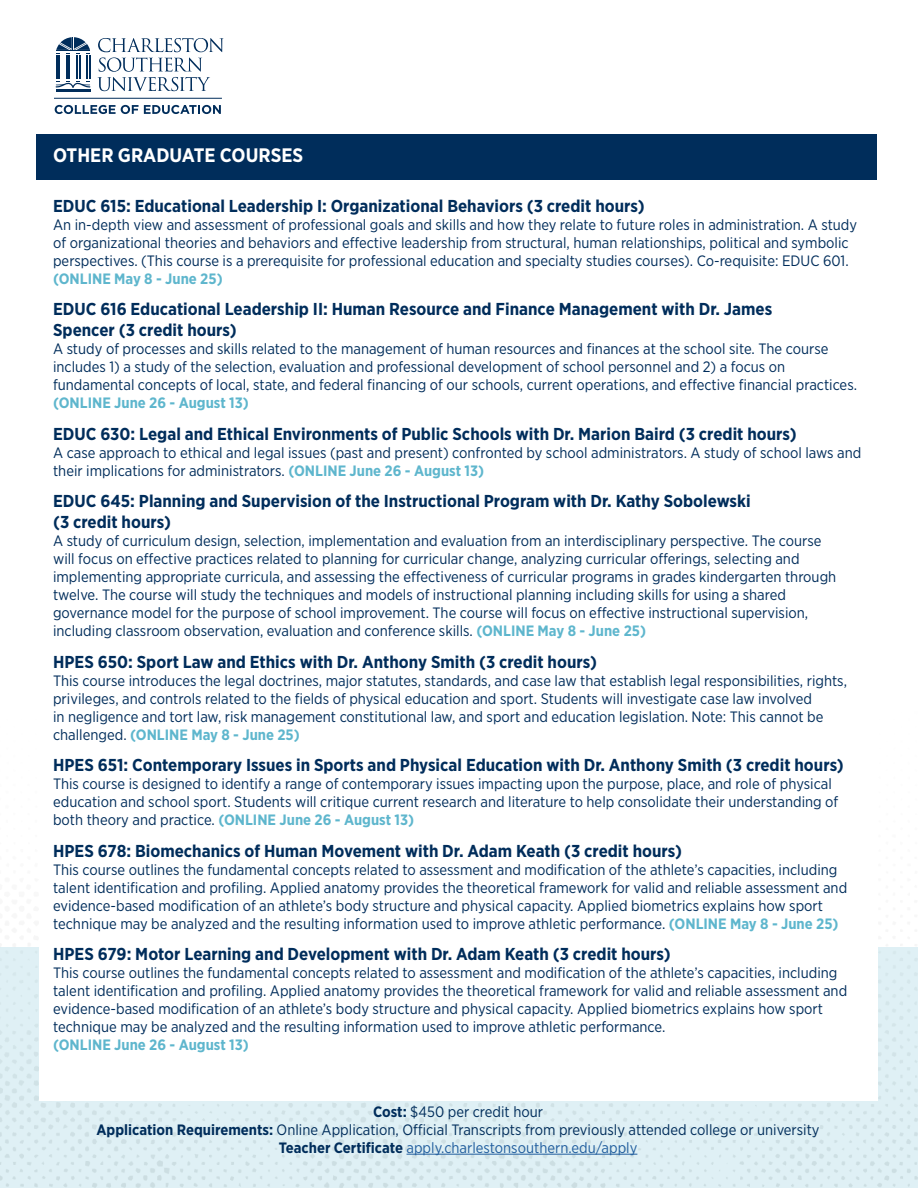
<style>
.page{position:relative;width:918px;height:1188px;background:#fff}
.page>*{position:absolute;margin:0;border:0;box-sizing:border-box;transform-origin:0 0}
.t1{font:700 19.5px "Gotham Narrow";color:#fff}
.t2{font:700 17.25px/21px "Gotham Narrow";color:#002d5b}
.t3{font:15px/18px "Gotham Narrow";color:#002d5b}
.t4{font:700 15px "Gotham Narrow";color:#5eb6cd}
.s1{font-weight:700;color:#5eb6cd}
.s2{font-weight:700}
.s3{color:#215e9e}
</style>
<div class="page">
<svg style="left:0;top:947px;width:918px;height:241px;background:#ddeef2"></svg>
<div style="left:39px;top:139px;width:838px;height:961px;background:#fff"></div>
<div style="left:36px;top:135px;width:841px;height:45px;background:#002d5b"></div>
<hr style="left:407px;top:1154px;width:230px;height:1px;background:#215e9e">
<svg style="left:98px;top:38px;width:126px;height:53px"></svg>
<hr style="left:56px;top:89px;width:34px;height:3px;background:#002d5b">
<svg style="left:56px;top:37px;width:34px;height:51px"></svg>
<hr style="left:54px;top:98px;width:168px;height:1px;background:#002d5b">
<svg style="left:55px;top:105px;width:166px;height:9px"></svg>
<h1 class="t1" style="left:53px;top:143px;width:252px">OTHER GRADUATE COURSES</h1>
<p class="t2" style="left:53px;top:195px;width:593px">EDUC 615: Educational Leadership I: Organizational Behaviors (3 credit hours)</p>
<p class="t3" style="left:53px;top:215px;width:806px">An in-depth view and assessment of professional goals and skills and how they relate to future roles in administration. A study of organizational theories and behaviors and effective leadership from structural, human relationships, political and symbolic perspectives. (This course is a prerequisite for professional education and specialty studies courses). Co-requisite: EDUC 601.</p>
<p class="t4" style="left:53px;top:269px;width:171px">(ONLINE May 8 - June 25)</p>
<p class="t2" style="left:53px;top:299px;width:721px">EDUC 616 Educational Leadership II: Human Resource and Finance Management with Dr. James<br>Spencer (3 credit hours)</p>
<p class="t3" style="left:53px;top:340px;width:806px">A study of processes and skills related to the management of human resources and finances at the school site. The course includes 1) a study of the selection, evaluation and professional development of school personnel and 2) a focus on fundamental concepts of local, state, and federal financing of our schools, current operations, and effective financial practices.</p>
<p class="t4" style="left:53px;top:393px;width:197px">(ONLINE June 26 - August 13)</p>
<p class="t2" style="left:53px;top:423px;width:745px">EDUC 630: Legal and Ethical Environments of Public Schools with Dr. Marion Baird (3 credit hours)</p>
<p class="t3" style="left:53px;top:443px;width:810px">A case approach to ethical and legal issues (past and present) confronted by school administrators. A study of school laws and their implications for administrators. <span class="s1">(ONLINE June 26 - August 13)</span></p>
<p class="t2" style="left:53px;top:491px;width:699px">EDUC 645: Planning and Supervision of the Instructional Program with Dr. Kathy Sobolewski (3 credit hours)</p>
<p class="t3" style="left:53px;top:532px;width:785px">A study of curriculum design, selection, implementation and evaluation from an interdisciplinary perspective. The course will focus on effective practices related to planning for curricular change, analyzing curricular offerings, selecting and implementing appropriate curricula, and assessing the effectiveness of curricular programs in grades kindergarten through twelve. The course will study the techniques and models of instructional planning including skills for using a shared governance model for the purpose of school improvement. The course will focus on effective instructional supervision, including classroom observation, evaluation and conference skills. <span class="s1">(ONLINE May 8 - June 25)</span></p>
<p class="t2" style="left:53px;top:651px;width:545px">HPES 650: Sport Law and Ethics with Dr. Anthony Smith (3 credit hours)</p>
<p class="t3" style="left:53px;top:671px;width:795px">This course introduces the legal doctrines, major statutes, standards, and case law that establish legal responsibilities, rights, privileges, and controls related to the fields of physical education and sport. Students will investigate case law involved<br>in negligence and tort law, risk management constitutional law, and sport and education legislation. Note: This cannot be challenged. <span class="s1">(ONLINE May 8 - June 25)</span></p>
<p class="t2" style="left:53px;top:755px;width:792px">HPES 651: Contemporary Issues in Sports and Physical Education with Dr. Anthony Smith (3 credit hours)</p>
<p class="t3" style="left:53px;top:775px;width:787px">This course is designed to identify a range of contemporary issues impacting upon the purpose, place, and role of physical education and school sport. Students will critique current research and literature to help consolidate their understanding of both theory and practice. <span class="s1">(ONLINE June 26 - August 13)</span></p>
<p class="t2" style="left:53px;top:840px;width:631px">HPES 678: Biomechanics of Human Movement with Dr. Adam Keath (3 credit hours)</p>
<p class="t3" style="left:53px;top:860px;width:796px">This course outlines the fundamental concepts related to assessment and modification of the athlete’s capacities, including talent identification and profiling. Applied anatomy provides the theoretical framework for valid and reliable assessment and evidence-based modification of an athlete’s body structure and physical capacity. Applied biometrics explains how sport technique may be analyzed and the resulting information used to improve athletic performance. <span class="s1">(ONLINE May 8 - June 25)</span></p>
<p class="t2" style="left:53px;top:944px;width:619px">HPES 679: Motor Learning and Development with Dr. Adam Keath (3 credit hours)</p>
<p class="t3" style="left:53px;top:964px;width:796px">This course outlines the fundamental concepts related to assessment and modification of the athlete’s capacities, including talent identification and profiling. Applied anatomy provides the theoretical framework for valid and reliable assessment and evidence-based modification of an athlete’s body structure and physical capacity. Applied biometrics explains how sport technique may be analyzed and the resulting information used to improve athletic performance.</p>
<p class="t4" style="left:53px;top:1035px;width:197px">(ONLINE June 26 - August 13)</p>
<p class="t3" style="left:97px;top:1102px;width:725px;text-align:center"><span class="s2">Cost:</span> $450 per credit hour<br><span class="s2">Application Requirements:</span> Online Application, Official Transcripts from previously attended college or university<br><span class="s2">Teacher Certificate</span> <span class="s3">apply.charlestonsouthern.edu/apply</span></p>
</div>
